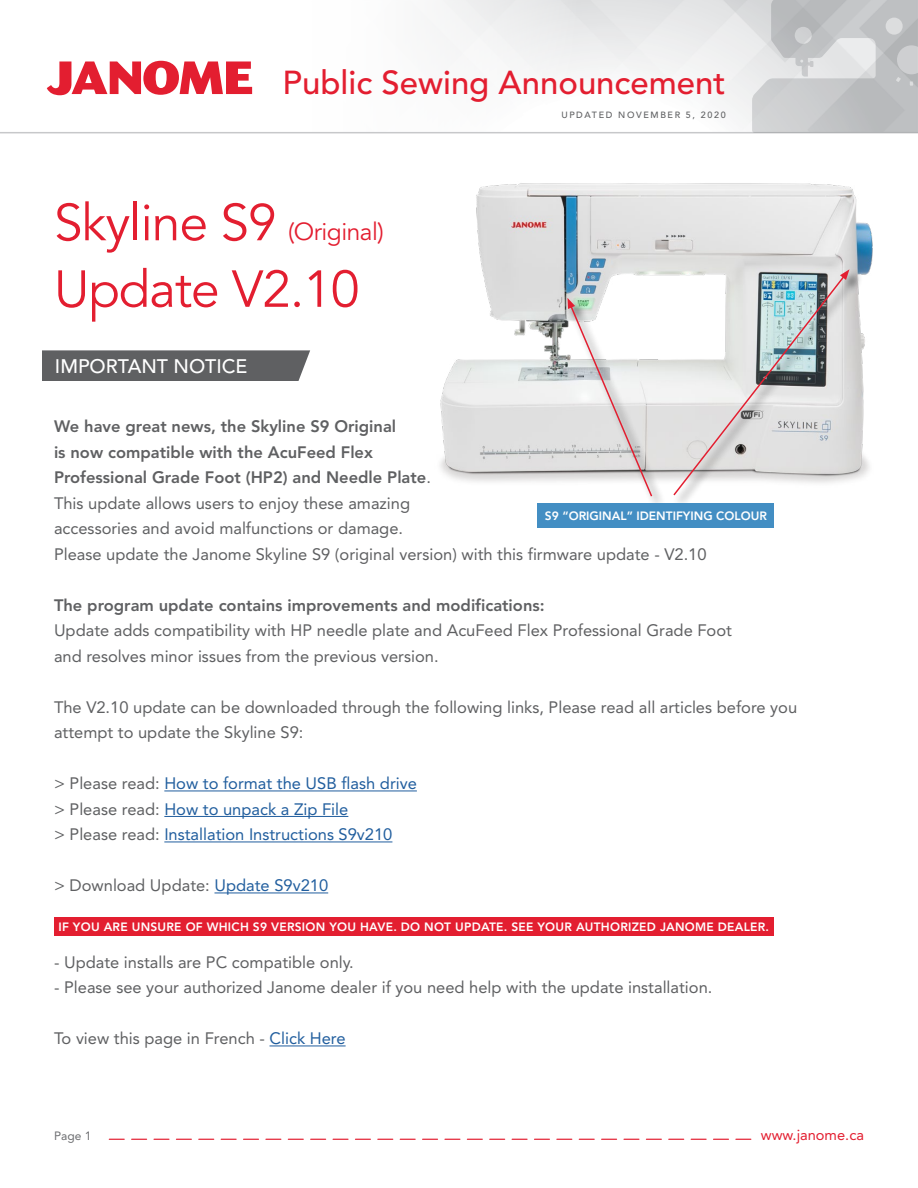
<style>
.page{position:relative;width:918px;height:1188px;background:#fff}
.page>*{position:absolute;margin:0;border:0;box-sizing:border-box;transform-origin:0 0}
.t1{font:51.45px "Avenir";letter-spacing:-.02em;color:#e31e30}
.t2{font:500 33px "Avenir";color:#e31e30}
.t3{font:24.45px "Avenir";letter-spacing:-.02em;color:#e31e30}
.t4{font:500 19.5px "Avenir";color:#fff}
.t5{font:16.5px/25.5px "Avenir";color:#5f6062}
.t6{font:16.5px/25.5px "Avenir";color:#215e9e}
.t7{font:800 16.5px "Avenir";color:#5f6062}
.t8{font:14.7px "Avenir";color:#e31e30}
.t9{font:800 12px "Avenir";letter-spacing:.02em;color:#fff}
.t10{font:800 12px "Avenir LT Std";color:#fff}
.t11{font:12px "Avenir";color:#6d6e71}
.t12{font:500 9px "Avenir";letter-spacing:.18em;color:#5f6062}
.s1{font-size:51.45px}
.s2{font-weight:800}
.s3{color:#5f6062}
.s4{color:#215e9e}
</style>
<div class="page">
<svg style="left:109px;top:1139px;width:642px;height:1px"></svg>
<hr style="left:0;top:132px;width:918px;height:1px;background:#c7c8ca">
<svg style="left:47px;top:61px;width:205px;height:34px"></svg>
<hr style="left:164px;top:791px;width:253px;height:1px;background:#215e9e">
<hr style="left:164px;top:816px;width:184px;height:1px;background:#215e9e">
<hr style="left:164px;top:842px;width:228px;height:1px;background:#215e9e">
<hr style="left:214px;top:893px;width:114px;height:1px;background:#215e9e">
<hr style="left:270px;top:1046px;width:76px;height:1px;background:#215e9e">
<div style="left:42px;top:350px;width:268px;height:31px;background:#5f6062"></div>
<div style="left:54px;top:917px;width:720px;height:19px;background:#e31e30"></div>
<svg style="left:752px;top:0;width:166px;height:133px;background:#c8cacc"></svg>
<img style="left:440px;top:183px;width:433px;height:299px">
<div style="left:566px;top:297px;width:100px;height:213px;background:#000;opacity:.75"></div>
<svg style="left:567px;top:298px;width:87px;height:200px"></svg>
<div style="left:672px;top:269px;width:191px;height:240px;background:#000;opacity:.75"></div>
<svg style="left:672px;top:269px;width:177px;height:228px"></svg>
<div style="left:537px;top:503px;width:237px;height:24px;background:#438ec3"></div>
<h2 class="t2" style="left:283px;top:63px;width:445px">Public Sewing Announcement</h2>
<p class="t12" style="left:561px;top:110px;width:166px">UPDATED NOVEMBER 5, 2020</p>
<h3 class="t3" style="left:54px;top:218px;width:331px"><span class="s1">Skyline S9</span> (Original)</h3>
<h1 class="t1" style="left:54px;top:259px;width:307px">Update V2.10</h1>
<p class="t4" style="left:55px;top:355px;width:194px">IMPORTANT NOTICE</p>
<p class="t5" style="left:54px;top:414px;width:654px"><span class="s2">We have great news, the Skyline S9 Original<br>is now compatible with the AcuFeed Flex<br>Professional Grade Foot (HP2) and Needle Plate</span>.<br>This update allows users to enjoy these amazing<br>accessories and avoid malfunctions or damage.<br>Please update the Janome Skyline S9 (original version) with this firmware update - V2.10</p>
<p class="t7" style="left:54px;top:595px;width:492px">The program update contains improvements and modifications:</p>
<p class="t5" style="left:54px;top:618px;width:680px">Update adds compatibility with HP needle plate and AcuFeed Flex Professional Grade Foot and resolves minor issues from the previous version.</p>
<p class="t5" style="left:54px;top:694px;width:745px">The V2.10 update can be downloaded through the following links, Please read all articles before you attempt to update the Skyline S9:</p>
<p class="t6" style="left:54px;top:771px;width:364px"><span class="s3">&gt; Please read:</span> How to format the USB flash drive <span class="s3">&gt; Please read:</span> How to unpack a Zip File<br><span class="s3">&gt; Please read:</span> Installation Instructions S9v210</p>
<p class="t5" style="left:54px;top:873px;width:276px">&gt; Download Update: <span class="s4">Update S9v210</span></p>
<p class="t10" style="left:545px;top:509px;width:223px">S9 “ORIGINAL” IDENTIFYING COLOUR</p>
<p class="t9" style="left:58px;top:920px;width:712px">IF YOU ARE UNSURE OF WHICH S9 VERSION YOU HAVE. DO NOT UPDATE. SEE YOUR AUTHORIZED JANOME DEALER.</p>
<p class="t5" style="left:54px;top:949px;width:301px">- Update installs are PC compatible only.</p>
<p class="t5" style="left:54px;top:975px;width:660px">- Please see your authorized Janome dealer if you need help with the update installation.</p>
<p class="t5" style="left:54px;top:1026px;width:293px">To view this page in French - <span class="s4">Click Here</span></p>
<p class="t11" style="left:54px;top:1129px;width:39px">Page 1</p>
<p class="t8" style="left:761px;top:1126px;width:105px">www.janome.ca</p>
</div>
